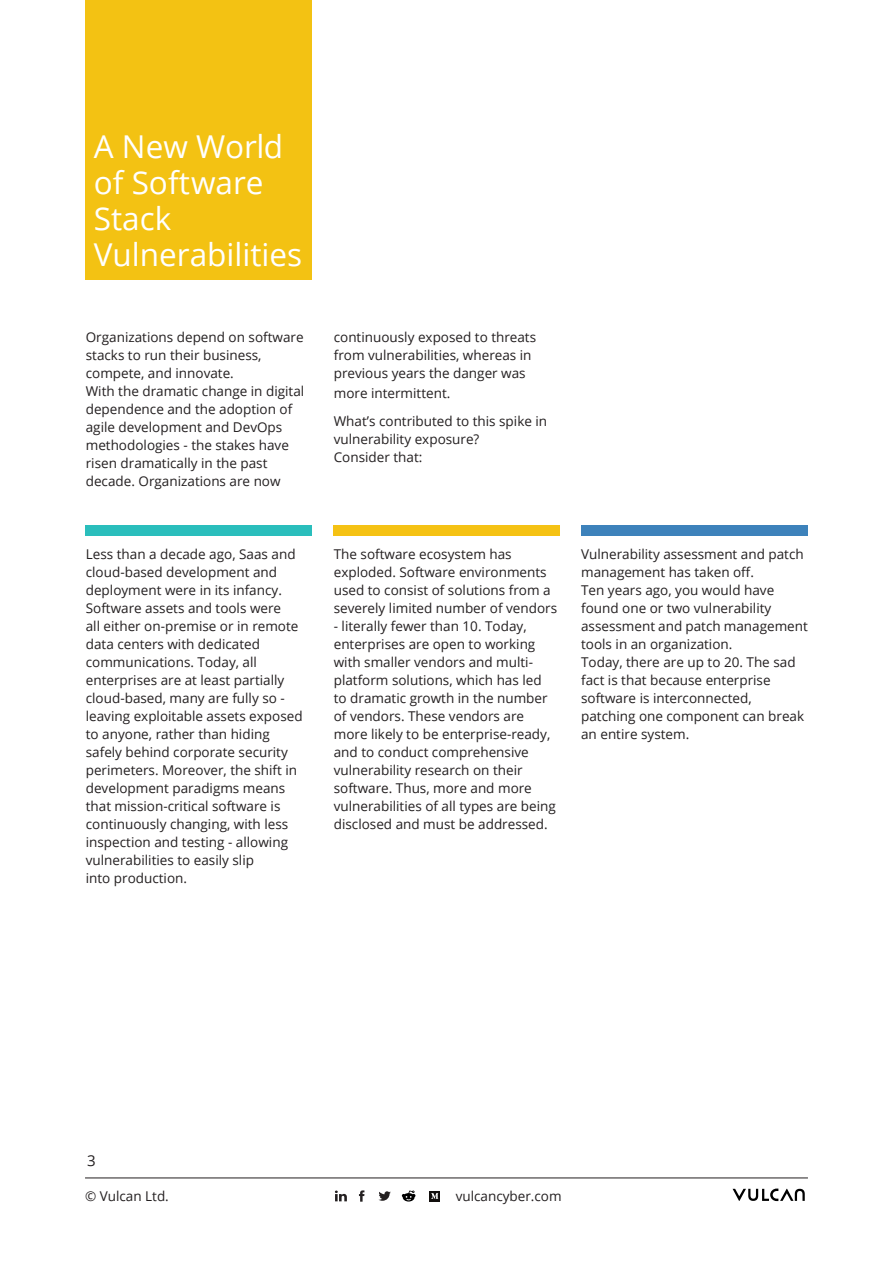
<style>
.page{position:relative;width:893px;height:1263px;background:#fff}
.page>*{position:absolute;margin:0;border:0;box-sizing:border-box;transform-origin:0 0}
.t1{font:31.5px/36px "Open Sans";color:#fff}
.t2{font:15px "Open Sans";color:#231f20}
.Body{font:13.5px/18px "Open Sans";color:#231f20}
</style>
<div class="page">
<svg style="left:335px;top:1190px;width:12px;height:11px"></svg>
<svg style="left:378px;top:1191px;width:13px;height:10px"></svg>
<svg style="left:359px;top:1190px;width:5px;height:12px"></svg>
<hr style="left:85px;top:1178px;width:723px;height:1px;background:#231f20">
<svg style="left:733px;top:1188px;width:72px;height:13px"></svg>
<div style="left:429px;top:1191px;width:11px;height:10px;background:#120f0d"></div>
<svg style="left:431px;top:1193px;width:7px;height:6px"></svg>
<svg style="left:402px;top:1190px;width:13px;height:11px"></svg>
<div style="left:85px;top:525px;width:227px;height:11px;background:#2abebc"></div>
<div style="left:333px;top:525px;width:227px;height:11px;background:#f5c214"></div>
<div style="left:581px;top:525px;width:227px;height:11px;background:#3d82bb"></div>
<div style="left:85px;top:0;width:227px;height:279px;background:#f3c213"></div>
<p class="t1" style="left:94px;top:128px;width:210px">A New World of Software<br>Stack<br>Vulnerabilities</p>
<p class="Body" style="left:86px;top:328px;width:220px">Organizations depend on software stacks to run their business, compete, and innovate.<br>With the dramatic change in digital dependence and the adoption of agile development and DevOps methodologies - the stakes have risen dramatically in the past</p>
<p class="Body" style="left:86px;top:472px;width:196px">decade. Organizations are now</p>
<p class="Body" style="left:334px;top:328px;width:204px">continuously exposed to threats from vulnerabilities, whereas in previous years the danger was</p>
<p class="Body" style="left:334px;top:383px;width:118px">more intermittent.</p>
<p class="Body" style="left:334px;top:412px;width:215px">What’s contributed to this spike in vulnerability exposure?<br>Consider that:</p>
<p class="Body" style="left:86px;top:545px;width:218px">Less than a decade ago, Saas and cloud-based development and deployment were in its infancy.<br>Software assets and tools were<br>all either on-premise or in remote data centers with dedicated communications. Today, all enterprises are at least partially cloud-based, many are fully so - leaving exploitable assets exposed to anyone, rather than hiding safely behind corporate security perimeters. Moreover, the shift in development paradigms means that mission-critical software is continuously changing, with less inspection and testing - allowing vulnerabilities to easily slip<br>into production.</p>
<p class="Body" style="left:334px;top:545px;width:225px">The software ecosystem has exploded. Software environments used to consist of solutions from a severely limited number of vendors</p>
<p class="Body" style="left:334px;top:617px;width:224px">- literally fewer than 10. Today, enterprises are open to working with smaller vendors and multi&shy;platform solutions, which has led to dramatic growth in the number of vendors. These vendors are more likely to be enterprise-ready, and to conduct comprehensive vulnerability research on their software. Thus, more and more vulnerabilities of all types are being disclosed and must be addressed.</p>
<p class="Body" style="left:581px;top:545px;width:228px">Vulnerability assessment and patch management has taken off.<br>Ten years ago, you would have found one or two vulnerability assessment and patch management tools in an organization.<br>Today, there are up to 20. The sad fact is that because enterprise software is interconnected, patching one component can break an entire system.</p>
<p class="t2" style="left:87px;top:1150px;width:10px">3</p>
<p class="Body" style="left:85px;top:1186px;width:85px">© Vulcan Ltd.</p>
<p class="Body" style="left:456px;top:1186px;width:108px">vulcancyber.com</p>
</div>
